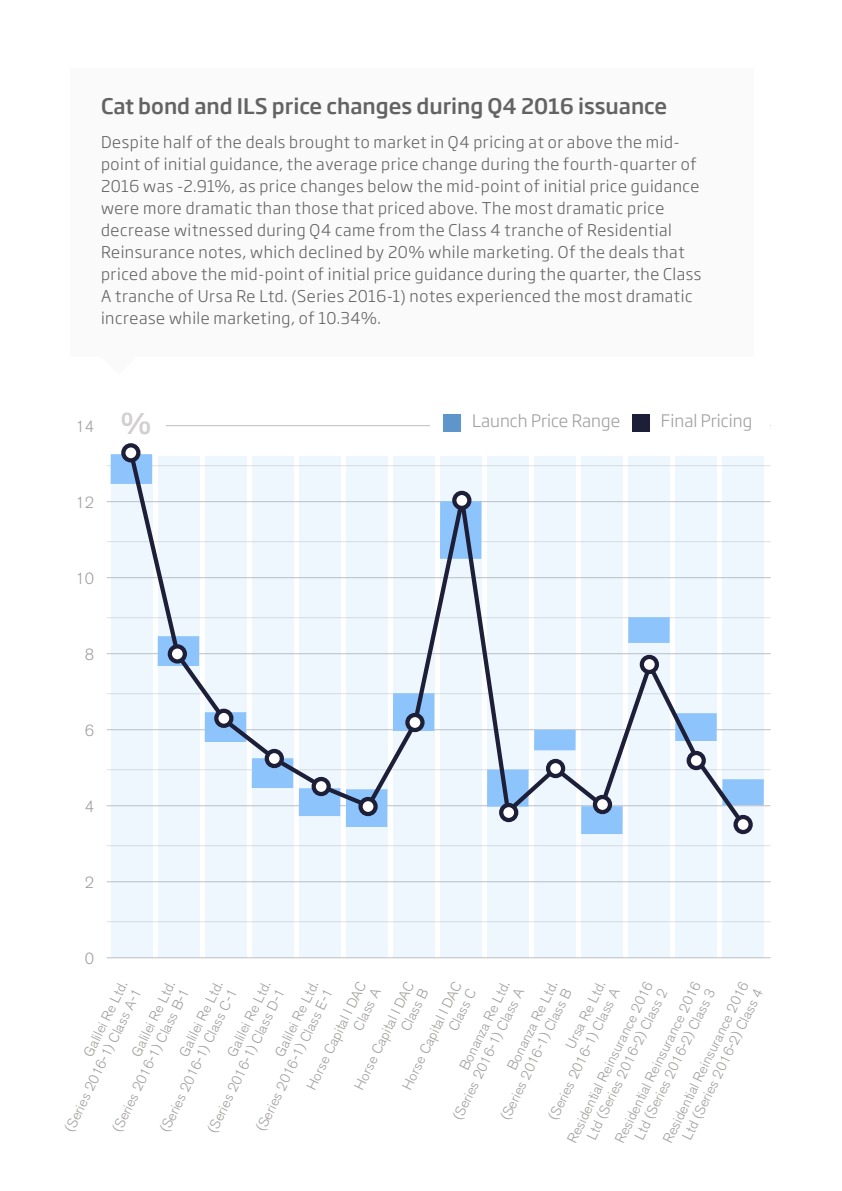
<style>
.page{position:relative;width:842px;height:1191px;background:#fff}
.page>*{position:absolute;margin:0;border:0;box-sizing:border-box;transform-origin:0 0}
.t1{font:500 28px "Soho Gothic Pro";color:#d3cfcf}
.t2{font:500 21px "Soho Gothic Pro";color:#646363}
.t3{font:300 17px "Soho Gothic Pro";color:#a19e9c}
.t4{font:300 16px/22px "Soho Gothic Pro";letter-spacing:.035em;color:#646363}
.t5{font:300 16px "Akzidenz Grotesk BE";color:#a19e9c}
.t6{font:300 14px/16px "Akzidenz Grotesk BE";color:#a19e9c;text-align:right}
</style>
<div class="page">
<hr style="left:107px;top:881px;width:664px;height:1px;background:#c6c6c6">
<hr style="left:107px;top:957px;width:664px;height:1px;background:#c6c6c6">
<hr style="left:107px;top:653px;width:664px;height:1px;background:#c6c6c6">
<hr style="left:107px;top:577px;width:664px;height:1px;background:#c6c6c6">
<hr style="left:107px;top:501px;width:664px;height:1px;background:#c6c6c6">
<hr style="left:107px;top:729px;width:664px;height:1px;background:#c6c6c6">
<hr style="left:107px;top:805px;width:663px;height:1px;background:#c6c6c6">
<hr style="left:107px;top:425px;width:664px;height:1px;background:#c6c6c6">
<hr style="left:107px;top:921px;width:664px;height:1px;background:#c6c6c6">
<hr style="left:107px;top:693px;width:664px;height:1px;background:#c6c6c6">
<hr style="left:107px;top:617px;width:664px;height:1px;background:#c6c6c6">
<hr style="left:107px;top:541px;width:664px;height:1px;background:#c6c6c6">
<hr style="left:107px;top:769px;width:664px;height:1px;background:#c6c6c6">
<hr style="left:107px;top:845px;width:663px;height:1px;background:#c6c6c6">
<hr style="left:107px;top:465px;width:664px;height:1px;background:#c6c6c6">
<div style="left:70px;top:68px;width:683px;height:288px;background:#fbfafa"></div>
<div style="left:111px;top:456px;width:41px;height:501px;background:#eef6fe"></div>
<div style="left:111px;top:454px;width:41px;height:30px;background:#8ec4fc"></div>
<div style="left:158px;top:456px;width:41px;height:501px;background:#eef6fe"></div>
<div style="left:205px;top:456px;width:41px;height:501px;background:#eef6fe"></div>
<div style="left:252px;top:456px;width:41px;height:501px;background:#eef6fe"></div>
<div style="left:299px;top:456px;width:41px;height:501px;background:#eef6fe"></div>
<div style="left:346px;top:456px;width:42px;height:501px;background:#eef6fe"></div>
<div style="left:393px;top:456px;width:42px;height:501px;background:#eef6fe"></div>
<div style="left:440px;top:456px;width:42px;height:501px;background:#eef6fe"></div>
<div style="left:487px;top:456px;width:42px;height:501px;background:#eef6fe"></div>
<div style="left:534px;top:456px;width:42px;height:501px;background:#eef6fe"></div>
<div style="left:581px;top:456px;width:42px;height:501px;background:#eef6fe"></div>
<div style="left:581px;top:806px;width:42px;height:28px;background:#8ec4fc"></div>
<div style="left:628px;top:456px;width:42px;height:501px;background:#eef6fe"></div>
<div style="left:675px;top:456px;width:42px;height:501px;background:#eef6fe"></div>
<div style="left:722px;top:456px;width:42px;height:501px;background:#eef6fe"></div>
<div style="left:722px;top:779px;width:42px;height:26px;background:#8ec4fc"></div>
<div style="left:431px;top:406px;width:339px;height:38px;background:#fff"></div>
<div style="left:633px;top:414px;width:17px;height:17px;background:#1d1e38"></div>
<div style="left:444px;top:414px;width:17px;height:17px;background:#5e95ca"></div>
<svg style="left:126px;top:448px;width:623px;height:382px"></svg>
<div style="left:123px;top:445px;width:15px;height:15px;background:#fff;border-radius:50%"></div>
<div style="left:121px;top:443px;width:19px;height:19px;border:4px solid #1d1e38;border-radius:50%"></div>
<div style="left:170px;top:646px;width:15px;height:15px;background:#fff;border-radius:50%"></div>
<div style="left:168px;top:644px;width:19px;height:19px;border:4px solid #1d1e38;border-radius:50%"></div>
<svg style="left:216px;top:711px;width:15px;height:15px"></svg>
<div style="left:214px;top:708px;width:19px;height:20px;border:4px solid #1d1e38;border-radius:50%"></div>
<div style="left:267px;top:751px;width:15px;height:15px;background:#fff;border-radius:50%"></div>
<div style="left:265px;top:749px;width:19px;height:19px;border:4px solid #1d1e38;border-radius:50%"></div>
<div style="left:314px;top:779px;width:15px;height:15px;background:#fff;border-radius:50%"></div>
<div style="left:312px;top:777px;width:19px;height:19px;border:4px solid #1d1e38;border-radius:50%"></div>
<svg style="left:361px;top:799px;width:15px;height:15px"></svg>
<div style="left:358px;top:797px;width:20px;height:19px;border:4px solid #1d1e38;border-radius:50%"></div>
<svg style="left:407px;top:715px;width:15px;height:15px"></svg>
<div style="left:405px;top:713px;width:20px;height:19px;border:4px solid #1d1e38;border-radius:50%"></div>
<div style="left:454px;top:493px;width:15px;height:15px;background:#fff;border-radius:50%"></div>
<div style="left:452px;top:491px;width:19px;height:19px;border:4px solid #1d1e38;border-radius:50%"></div>
<div style="left:501px;top:805px;width:15px;height:15px;background:#fff;border-radius:50%"></div>
<div style="left:499px;top:803px;width:19px;height:19px;border:4px solid #1d1e38;border-radius:50%"></div>
<div style="left:548px;top:761px;width:15px;height:15px;background:#fff;border-radius:50%"></div>
<div style="left:546px;top:759px;width:19px;height:19px;border:4px solid #1d1e38;border-radius:50%"></div>
<div style="left:595px;top:797px;width:15px;height:15px;background:#fff;border-radius:50%"></div>
<div style="left:593px;top:795px;width:19px;height:19px;border:4px solid #1d1e38;border-radius:50%"></div>
<div style="left:642px;top:657px;width:15px;height:15px;background:#fff;border-radius:50%"></div>
<div style="left:640px;top:655px;width:19px;height:19px;border:4px solid #1d1e38;border-radius:50%"></div>
<div style="left:689px;top:753px;width:15px;height:15px;background:#fff;border-radius:50%"></div>
<div style="left:687px;top:751px;width:19px;height:19px;border:4px solid #1d1e38;border-radius:50%"></div>
<svg style="left:736px;top:817px;width:15px;height:15px"></svg>
<div style="left:733px;top:815px;width:20px;height:19px;border:4px solid #1d1e38;border-radius:50%"></div>
<div style="left:106px;top:412px;width:60px;height:28px;background:#fff"></div>
<h2 class="t2" style="left:101px;top:93px;width:568px">Cat bond and ILS price changes during Q4 2016 issuance</h2>
<p class="t4" style="left:101px;top:130px;width:602px">Despite half of the deals brought to market in Q4 pricing at or above the mid&shy;point of initial guidance, the average price change during the fourth-quarter of 2016 was -2.91%, as price changes below the mid-point of initial price guidance were more dramatic than those that priced above. The most dramatic price decrease witnessed during Q4 came from the Class 4 tranche of Residential Reinsurance notes, which declined by 20% while marketing. Of the deals that priced above the mid-point of initial price guidance during the quarter, the Class A tranche of Ursa Re Ltd. (Series 2016-1) notes experienced the most dramatic increase while marketing, of 10.34%.</p>
<p class="t5" style="left:75px;top:417px;width:20px">14</p>
<p class="t5" style="left:75px;top:493px;width:20px">12</p>
<p class="t5" style="left:75px;top:569px;width:20px">10</p>
<p class="t5" style="left:85px;top:645px;width:11px">8</p>
<p class="t5" style="left:85px;top:721px;width:11px">6</p>
<p class="t5" style="left:85px;top:797px;width:11px">4</p>
<p class="t5" style="left:85px;top:873px;width:11px">2</p>
<p class="t5" style="left:85px;top:949px;width:11px">0</p>
<h1 class="t1" style="left:121px;top:406px;width:33px">%</h1>
<p class="t3" style="left:472px;top:408px;width:150px">Launch Price Range</p>
<p class="t3" style="left:661px;top:408px;width:93px">Final Pricing</p>
<p class="t6" style="left:660px;top:1138px;width:179px;rotate:-64deg">Residential Reinsurance 2016<br>Ltd (Series 2016-2) Class 4</p>
<p class="t6" style="left:612px;top:1138px;width:179px;rotate:-64deg">Residential Reinsurance 2016<br>Ltd (Series 2016-2) Class 3</p>
<p class="t6" style="left:564px;top:1138px;width:179px;rotate:-64deg">Residential Reinsurance 2016<br>Ltd (Series 2016-2) Class 2</p>
<p class="t6" style="left:351px;top:1085px;width:120px;rotate:-64deg">Horse Capital I DAC<br>Class B</p>
<p class="t6" style="left:399px;top:1085px;width:120px;rotate:-64deg">Horse Capital I DAC<br>Class C</p>
<p class="t6" style="left:303px;top:1085px;width:120px;rotate:-64deg">Horse Capital I DAC<br>Class A</p>
<p class="t6" style="left:436px;top:1108px;width:146px;rotate:-64deg">Bonanza Re Ltd.<br>(Series 2016-1) Class A</p>
<p class="t6" style="left:47px;top:1120px;width:159px;rotate:-64deg">Galilei Re Ltd.<br>(Series 2016-1) Class A-1</p>
<p class="t6" style="left:95px;top:1120px;width:159px;rotate:-64deg">Galilei Re Ltd.<br>(Series 2016-1) Class B-1</p>
<p class="t6" style="left:143px;top:1120px;width:160px;rotate:-64deg">Galilei Re Ltd.<br>(Series 2016-1) Class C-1</p>
<p class="t6" style="left:190px;top:1121px;width:160px;rotate:-64deg">Galilei Re Ltd.<br>(Series 2016-1) Class D-1</p>
<p class="t6" style="left:239px;top:1119px;width:158px;rotate:-64deg">Galilei Re Ltd.<br>(Series 2016-1) Class E-1</p>
<p class="t6" style="left:531px;top:1108px;width:146px;rotate:-64deg">Ursa Re Ltd.<br>(Series 2016-1) Class A</p>
<p class="t6" style="left:483px;top:1108px;width:146px;rotate:-64deg">Bonanza Re Ltd.<br>(Series 2016-1) Class B</p>
</div>
